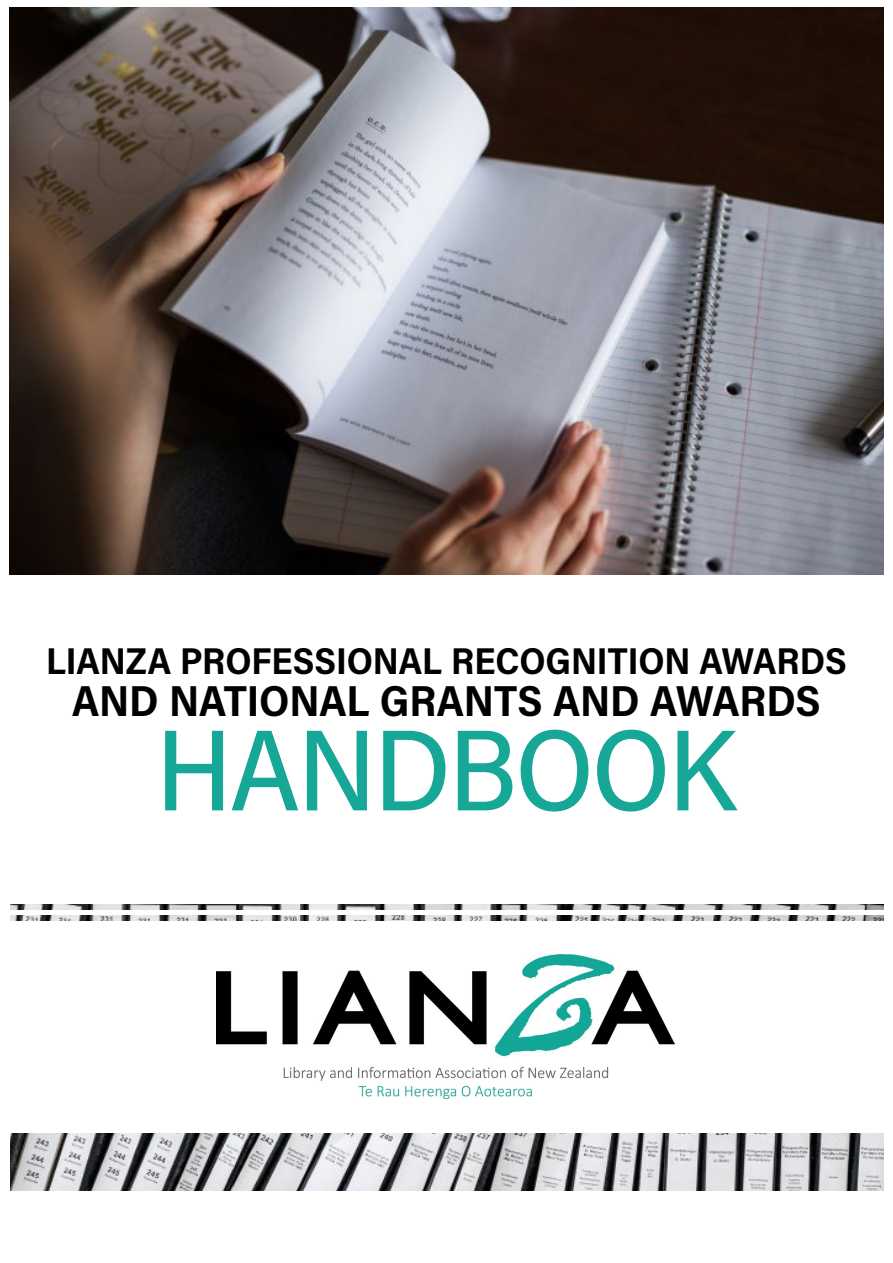
<style>
.page{position:relative;width:893px;height:1263px;background:#fff}
.page>*{position:absolute;margin:0;border:0;box-sizing:border-box;transform-origin:0 0}
.t1{font:500 115.5px "Acumin Pro Semi Cond";letter-spacing:-.02em;color:#16a797}
.t2{font:700 43.5px "Acumin Pro Semi Cond";letter-spacing:-.005em;color:#000}
.t3{font:700 37.5px "Acumin Pro Semi Cond";letter-spacing:-.005em;color:#000}
</style>
<div class="page">
<img style="left:10px;top:904px;width:874px;height:287px">
<img style="left:9px;top:8px;width:875px;height:567px">
<div style="left:3px;top:921px;width:886px;height:211px;background:#fff"></div>
<div style="left:1px;top:910px;width:890px;height:5px;background:#fff"></div>
<img style="left:217px;top:955px;width:458px;height:143px">
<p class="t3" style="left:46px;top:634px;width:802px">LIANZA PROFESSIONAL RECOGNITION AWARDS</p>
<p class="t2" style="left:72px;top:670px;width:750px">AND NATIONAL GRANTS AND AWARDS</p>
<h1 class="t1" style="left:156px;top:690px;width:583px">HANDBOOK</h1>
</div>
